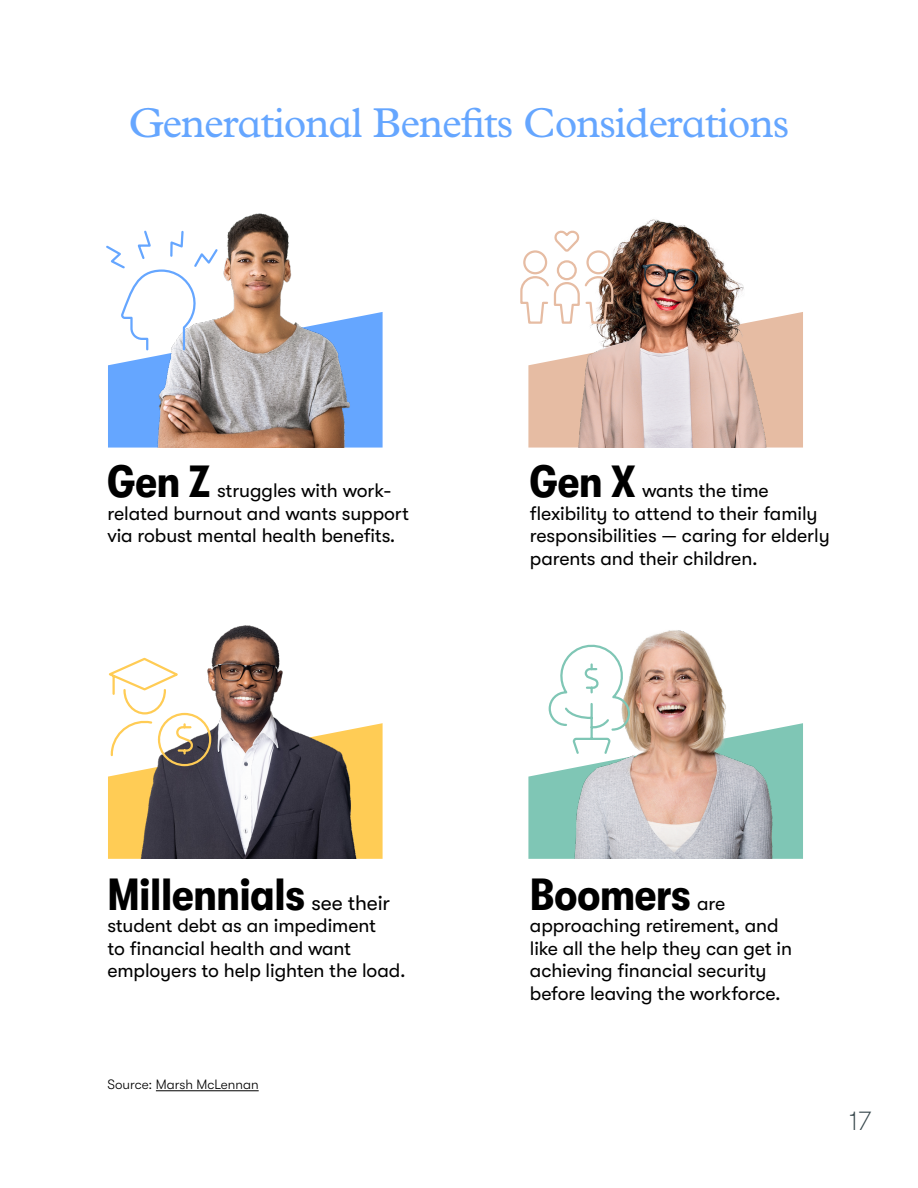
<style>
.page{position:relative;width:918px;height:1188px;background:#fff}
.page>*{position:absolute;margin:0;border:0;box-sizing:border-box;transform-origin:0 0}
.t1{font:700 condensed 45px "GT Walsheim Pro";letter-spacing:-.005em;color:#000}
.t2{font:42px "Plantin Infant MT Std";letter-spacing:-.025em;color:#65a6ff}
.t3{font:100 27px "GT Walsheim Pro";color:#36464b}
.t4{font:19.5px/22.5px "GT Walsheim Pro";letter-spacing:-.005em;color:#000}
.t5{font:300 13.5px "GT Walsheim Pro";color:#000}
.s1{font-weight:400;font-stretch:normal;font-size:21px}
</style>
<div class="page">
<img style="left:645px;top:630px;width:52px;height:10px">
<img style="left:212px;top:625px;width:68px;height:31px">
<img style="left:638px;top:219px;width:50px;height:9px">
<img style="left:230px;top:213px;width:55px;height:16px">
<svg style="left:106px;top:229px;width:277px;height:219px"></svg>
<svg style="left:520px;top:228px;width:283px;height:220px"></svg>
<hr style="left:156px;top:1090px;width:103px;height:1px;background:#000">
<svg style="left:108px;top:656px;width:275px;height:203px"></svg>
<svg style="left:528px;top:640px;width:275px;height:219px"></svg>
<h2 class="t2" style="left:129px;top:99px;width:662px">Generational Benefits Considerations</h2>
<h1 class="t1" style="left:107px;top:457px;width:105px">Gen Z</h1>
<p class="t4" style="left:107px;top:479px;width:303px;text-indent:110px">struggles with work&shy;related burnout and wants support via robust mental health benefits.</p>
<h1 class="t1" style="left:530px;top:457px;width:107px">Gen X</h1>
<p class="t4" style="left:530px;top:479px;width:301px;text-indent:112px">wants the time flexibility to attend to their family responsibilities — caring for elderly parents and their children.</p>
<h1 class="t1" style="left:107px;top:869px;width:284px">Millennials <span class="s1">see their</span></h1>
<p class="t4" style="left:107px;top:914px;width:300px">student debt as an impediment<br>to financial health and want employers to help lighten the load.</p>
<p class="t5" style="left:107px;top:1077px;width:153px">Source: Marsh McLennan</p>
<h1 class="t1" style="left:530px;top:869px;width:162px">Boomers</h1>
<p class="t4" style="left:530px;top:892px;width:264px;text-indent:167px">are approaching retirement, and like all the help they can get in achieving financial security before leaving the workforce.</p>
<h3 class="t3" style="left:849px;top:1106px;width:24px">17</h3>
</div>
